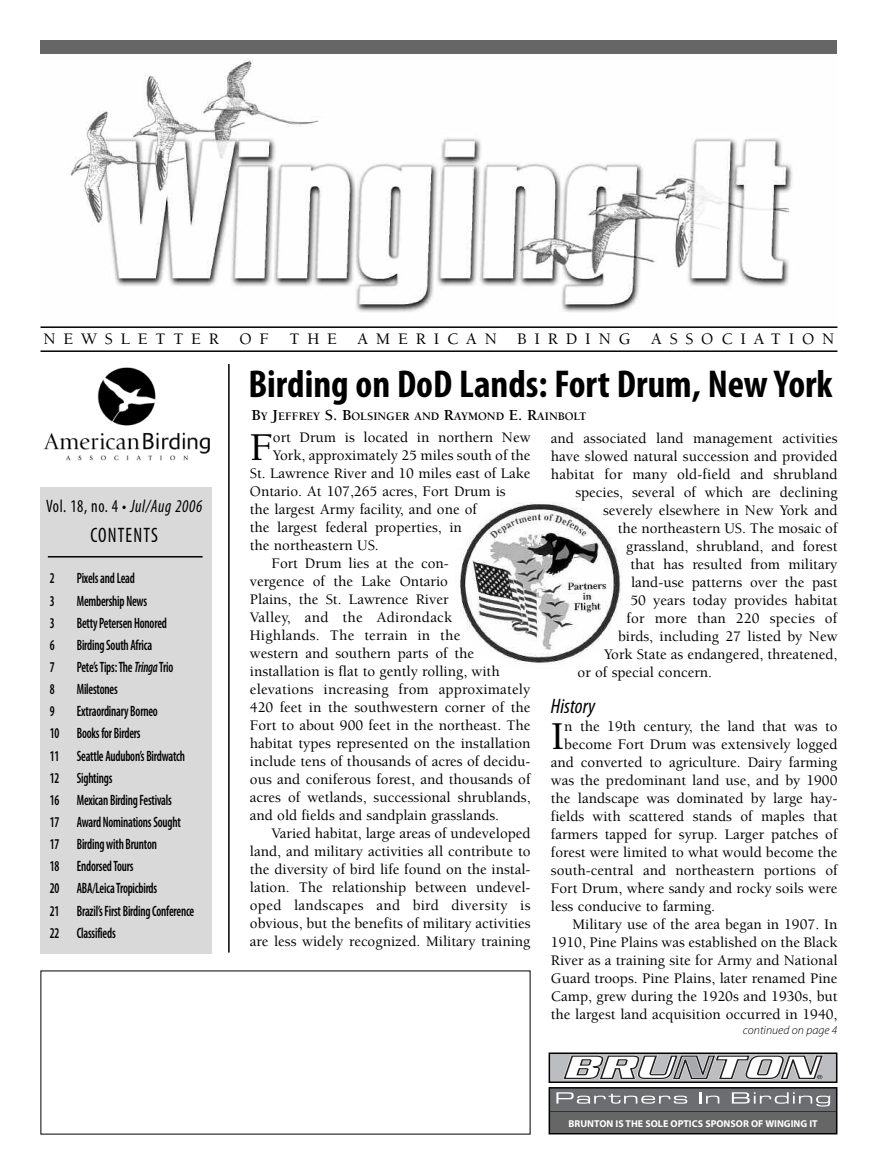
<style>
.page{position:relative;width:878px;height:1175px;background:#fff}
.page>*{position:absolute;margin:0;border:0;box-sizing:border-box;transform-origin:0 0}
.t1{font:500 40.5px "Berkeley Std";color:#000}
.t2{font:700 condensed 39px "Myriad Pro";color:#000}
.t3{font:condensed 21px "Myriad Pro";letter-spacing:.06em;color:#000;scale:.9 1}
.t4{font:italic condensed 21px "Myriad Pro";color:#000}
.t5{font:condensed 18px "Myriad Pro";letter-spacing:.04em;color:#000;scale:.9 1}
.t6{font:500 16.5px "Berkeley Std";letter-spacing:.475em;color:#000}
.t7{font:500 15px "Berkeley Std";color:#000}
.t8{font:600 condensed 15px/22.2px "Myriad Pro";letter-spacing:-.015em;color:#000;scale:.8 1}
.t9{font:500 15px "Berkeley Std";letter-spacing:.02em;color:#000}
.t10{font:italic 300 12px "Myriad Pro";color:#000}
.t11{font:700 11.85px "Berkeley";color:#000}
.t12{font:700 9.9px "Myriad Pro";color:#fff}
.s1{font-style:italic}
.s2{font-size:15.75px}
</style>
<div class="page">
<img style="left:70px;top:58px;width:723px;height:255px">
<div style="left:40px;top:40px;width:797px;height:14px;background:#666"></div>
<hr style="left:40px;top:326px;width:797px;height:2px;background:#000">
<hr style="left:40px;top:350px;width:797px;height:2px;background:#000">
<img style="left:43px;top:367px;width:167px;height:94px">
<div style="left:40px;top:487px;width:172px;height:466px;background:#d9d9d9"></div>
<hr style="left:228px;top:364px;width:2px;height:588px;background:#000">
<svg style="left:551px;top:1055px;width:283px;height:25px"></svg>
<div style="left:548px;top:1052px;width:289px;height:31px;border:2px solid #000"></div>
<div style="left:550px;top:1088px;width:286px;height:44px;background:#666"></div>
<svg style="left:556px;top:1092px;width:275px;height:15px"></svg>
<div style="left:548px;top:1087px;width:289px;height:47px;border:2px solid #000"></div>
<hr style="left:48px;top:556px;width:154px;height:1px;background:#000">
<img style="left:455px;top:503px;width:166px;height:161px">
<p class="t6" style="left:43px;top:333px;width:792px">NEWSLETTER OF THE AMERICAN BIRDING ASSOCIATION</p>
<h2 class="t2" style="left:248px;top:370px;width:586px">Birding on DoD Lands: Fort Drum, New York</h2>
<p class="t5" style="left:46px;top:500px;width:175px">Vol. 18, no. 4 • <span class="s1">Jul/Aug 2006</span></p>
<h3 class="t3" style="left:90px;top:528px;width:76px">CONTENTS</h3>
<p class="t8" style="left:50px;top:568px;width:8px">2</p>
<p class="t8" style="left:77px;top:568px;width:74px">Pixels and Lead</p>
<p class="t8" style="left:50px;top:590px;width:8px">3</p>
<p class="t8" style="left:77px;top:590px;width:89px">Membership News</p>
<p class="t8" style="left:50px;top:613px;width:8px">3</p>
<p class="t8" style="left:77px;top:613px;width:114px">Betty Petersen Honored</p>
<p class="t8" style="left:50px;top:635px;width:8px">6</p>
<p class="t8" style="left:77px;top:635px;width:96px">Birding South Africa</p>
<p class="t8" style="left:50px;top:657px;width:8px">7</p>
<p class="t8" style="left:77px;top:657px;width:122px">Pete’s Tips: The <span class="s1">Tringa</span> Trio</p>
<p class="t8" style="left:50px;top:679px;width:8px">8</p>
<p class="t8" style="left:77px;top:679px;width:53px">Milestones</p>
<p class="t8" style="left:50px;top:701px;width:8px">9</p>
<p class="t8" style="left:50px;top:701px;width:182px;text-indent:27px">Extraordinary Borneo<br>10 Books for Birders<br>11 Seattle Audubon’s Birdwatch<br>12 Sightings<br>16 Mexican Birding Festivals<br>17 Award Nominations Sought<br>17 Birding with Brunton<br>18 Endorsed Tours<br>20 ABA/Leica Tropicbirds<br>21 Brazil’s First Birding Conference<br>22 Classifieds</p>
<p class="t11" style="left:251px;top:412px;width:336px"><span class="s2">B</span>Y <span class="s2">J</span>EFFREY <span class="s2">S. B</span>OLSINGER AND <span class="s2">R</span>AYMOND <span class="s2">E. R</span>AINBOLT</p>
<h1 class="t1" style="left:250px;top:431px;width:25px">F</h1>
<p class="t7" style="left:273px;top:431px;width:259px">ort Drum is located in northern New</p>
<p class="t7" style="left:273px;top:449px;width:259px">York, approximately 25 miles south of the</p>
<p class="t7" style="left:250px;top:467px;width:282px">St. Lawrence River and 10 miles east of Lake</p>
<p class="t7" style="left:250px;top:485px;width:257px">Ontario. At 107,265 acres, Fort Drum is</p>
<p class="t7" style="left:250px;top:503px;width:228px">the largest Army facility, and one of</p>
<p class="t7" style="left:250px;top:521px;width:213px">the largest federal properties, in</p>
<p class="t7" style="left:250px;top:539px;width:130px">the northeastern US.</p>
<p class="t7" style="left:271px;top:557px;width:179px">Fort Drum lies at the con-</p>
<p class="t7" style="left:250px;top:575px;width:200px">vergence of the Lake Ontario</p>
<p class="t7" style="left:250px;top:593px;width:200px">Plains, the St. Lawrence River</p>
<p class="t9" style="left:250px;top:611px;width:204px">Valley, and the Adirondack</p>
<p class="t7" style="left:250px;top:629px;width:212px">Highlands. The terrain in the</p>
<p class="t7" style="left:250px;top:647px;width:226px">western and southern parts of the</p>
<p class="t7" style="left:250px;top:665px;width:251px">installation is flat to gently rolling, with</p>
<p class="t7" style="left:250px;top:683px;width:282px">elevations increasing from approximately</p>
<p class="t7" style="left:250px;top:701px;width:282px">420 feet in the southwestern corner of the</p>
<p class="t7" style="left:250px;top:719px;width:282px">Fort to about 900 feet in the northeast. The</p>
<p class="t7" style="left:250px;top:737px;width:282px">habitat types represented on the installation</p>
<p class="t7" style="left:250px;top:755px;width:282px">include tens of thousands of acres of decidu-</p>
<p class="t7" style="left:250px;top:773px;width:282px">ous and coniferous forest, and thousands of</p>
<p class="t7" style="left:250px;top:791px;width:282px">acres of wetlands, successional shrublands,</p>
<p class="t7" style="left:250px;top:809px;width:251px">and old fields and sandplain grasslands.</p>
<p class="t7" style="left:271px;top:827px;width:260px">Varied habitat, large areas of undeveloped</p>
<p class="t7" style="left:250px;top:845px;width:282px">land, and military activities all contribute to</p>
<p class="t7" style="left:250px;top:863px;width:282px">the diversity of bird life found on the instal-</p>
<p class="t7" style="left:250px;top:881px;width:282px">lation. The relationship between undevel-</p>
<p class="t9" style="left:250px;top:899px;width:282px">oped landscapes and bird diversity is</p>
<p class="t7" style="left:250px;top:917px;width:282px">obvious, but the benefits of military activities</p>
<p class="t7" style="left:250px;top:935px;width:282px">are less widely recognized. Military training</p>
<p class="t7" style="left:551px;top:432px;width:288px">and associated land management activities</p>
<p class="t7" style="left:551px;top:450px;width:288px">have slowed natural succession and provided</p>
<p class="t7" style="left:551px;top:468px;width:288px">habitat for many old-field and shrubland</p>
<p class="t7" style="left:575px;top:486px;width:264px">species, several of which are declining</p>
<p class="t7" style="left:603px;top:504px;width:236px">severely elsewhere in New York and</p>
<p class="t7" style="left:617px;top:522px;width:221px">the northeastern US. The mosaic of</p>
<p class="t7" style="left:626px;top:540px;width:213px">grassland, shrubland, and forest</p>
<p class="t7" style="left:630px;top:558px;width:209px">that has resulted from military</p>
<p class="t7" style="left:631px;top:576px;width:208px">land-use patterns over the past</p>
<p class="t7" style="left:630px;top:594px;width:208px">50 years today provides habitat</p>
<p class="t7" style="left:626px;top:612px;width:212px">for more than 220 species of</p>
<p class="t7" style="left:618px;top:630px;width:221px">birds, including 27 listed by New</p>
<p class="t7" style="left:604px;top:648px;width:235px">York State as endangered, threatened,</p>
<p class="t7" style="left:577px;top:666px;width:136px">or of special concern.</p>
<h3 class="t4" style="left:551px;top:698px;width:46px">History</h3>
<h1 class="t1" style="left:551px;top:720px;width:15px">I</h1>
<p class="t7" style="left:564px;top:720px;width:275px">n the 19th century, the land that was to</p>
<p class="t7" style="left:564px;top:738px;width:275px">become Fort Drum was extensively logged</p>
<p class="t7" style="left:551px;top:756px;width:288px">and converted to agriculture. Dairy farming</p>
<p class="t7" style="left:551px;top:774px;width:288px">was the predominant land use, and by 1900</p>
<p class="t7" style="left:551px;top:792px;width:288px">the landscape was dominated by large hay-</p>
<p class="t7" style="left:551px;top:810px;width:288px">fields with scattered stands of maples that</p>
<p class="t7" style="left:551px;top:828px;width:288px">farmers tapped for syrup. Larger patches of</p>
<p class="t7" style="left:551px;top:846px;width:288px">forest were limited to what would become the</p>
<p class="t7" style="left:551px;top:864px;width:288px">south-central and northeastern portions of</p>
<p class="t7" style="left:551px;top:882px;width:288px">Fort Drum, where sandy and rocky soils were</p>
<p class="t7" style="left:551px;top:900px;width:166px">less conducive to farming.</p>
<p class="t7" style="left:572px;top:918px;width:266px">Military use of the area began in 1907. In</p>
<p class="t7" style="left:551px;top:936px;width:288px">1910, Pine Plains was established on the Black</p>
<p class="t7" style="left:551px;top:954px;width:288px">River as a training site for Army and National</p>
<p class="t7" style="left:551px;top:972px;width:288px">Guard troops. Pine Plains, later renamed Pine</p>
<p class="t7" style="left:551px;top:990px;width:288px">Camp, grew during the 1920s and 1930s, but</p>
<p class="t7" style="left:551px;top:1008px;width:288px">the largest land acquisition occurred in 1940,</p>
<p class="t10" style="left:743px;top:1025px;width:96px">continued on page 4</p>
<p class="t12" style="left:568px;top:1119px;width:250px">BRUNTON IS THE SOLE OPTICS SPONSOR OF WINGING IT</p>
</div>
